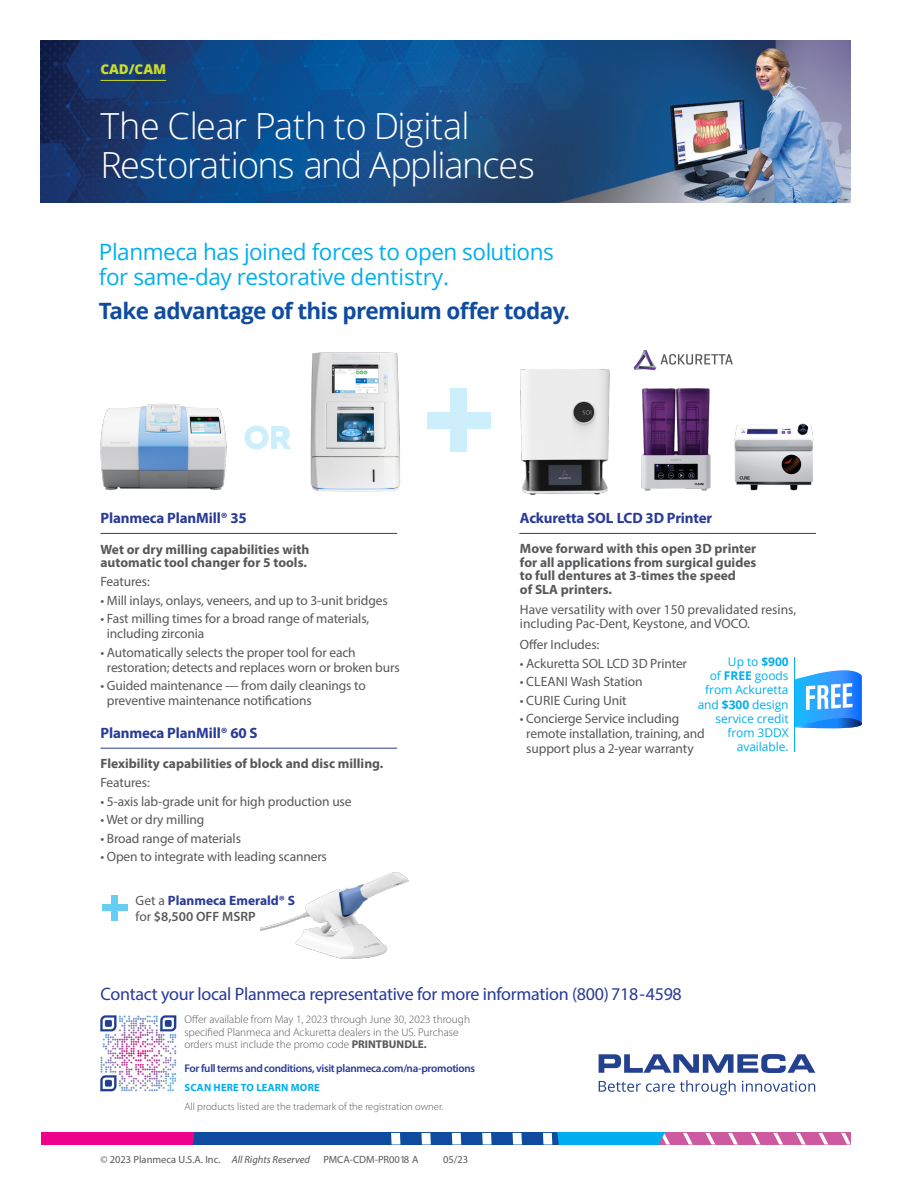
<style>
.page{position:relative;width:918px;height:1188px;background:#fff}
.page>*{position:absolute;margin:0;border:0;box-sizing:border-box;transform-origin:0 0}
.t1{font:300 36px/39px "Open Sans";letter-spacing:-.025em;color:#fff}
.t2{font:22.5px/25.5px "Open Sans";letter-spacing:-.02em;color:#00aeef}
.t3{font:700 22.5px "Open Sans";letter-spacing:-.03em;color:#0f4ca0}
.t4{font:18px "Myriad Pro";letter-spacing:-.015em;color:#293b97}
.t5{font:700 15px "Myriad Pro";letter-spacing:-.01em;color:#293b97}
.t6{font:13.5px/15px "Myriad Pro";letter-spacing:-.01em;color:#57585a}
.t7{font:700 13.5px/13.5px "Myriad Pro";color:#57585a}
.t8{font:700 13.5px/15.8px "Myriad Pro";color:#293b97}
.t9{font:800 13.5px "Open Sans";letter-spacing:-.005em;color:#cddc28}
.t10{font:12px/14.2px "Open Sans";letter-spacing:-.005em;color:#00aeef;text-align:right}
.t11{font:300 11.25px/12.8px "Myriad Pro";color:#57585a}
.t12{font:600 11.1px "Myriad Pro";letter-spacing:-.03em;color:#293b97}
.t13{font:10.5px "Myriad Pro";color:#57585a}
.t14{font:300 10.5px "Myriad Pro";color:#57585a}
.t15{font:700 10.5px "Myriad Pro";letter-spacing:.02em;color:#00aeef}
.s1{font-weight:400;color:#57585a}
.s2{font-weight:600;color:#57585a}
.s3{font-weight:700}
.s4{font-style:italic}
</style>
<div class="page">
<img style="left:40px;top:40px;width:810px;height:162px">
<svg style="left:599px;top:1054px;width:216px;height:19px"></svg>
<svg style="left:599px;top:1080px;width:137px;height:15px"></svg>
<svg style="left:742px;top:1081px;width:73px;height:11px"></svg>
<hr style="left:519px;top:533px;width:297px;height:1px;background:#293b97">
<hr style="left:100px;top:533px;width:297px;height:1px;background:#293b97">
<hr style="left:100px;top:748px;width:297px;height:1px;background:#293b97">
<img style="left:520px;top:369px;width:90px;height:126px">
<img style="left:641px;top:388px;width:70px;height:103px">
<img style="left:734px;top:423px;width:80px;height:68px">
<svg style="left:634px;top:350px;width:99px;height:20px"></svg>
<svg style="left:41px;top:1133px;width:809px;height:11px;background:#7560b0"></svg>
<img style="left:310px;top:352px;width:90px;height:140px">
<svg style="left:795px;top:670px;width:67px;height:62px"></svg>
<hr style="left:794px;top:657px;width:1px;height:95px;background:#00aeef">
<hr style="left:100px;top:80px;width:66px;height:1px;background:#cddc28">
<img style="left:100px;top:403px;width:155px;height:87px">
<div style="left:450px;top:388px;width:17px;height:64px;background:#cdeffb"></div>
<div style="left:427px;top:412px;width:64px;height:17px;background:#cdeffb"></div>
<svg style="left:244px;top:425px;width:47px;height:24px"></svg>
<img style="left:100px;top:1015px;width:77px;height:77px">
<img style="left:260px;top:872px;width:149px;height:87px">
<div style="left:111px;top:895px;width:7px;height:26px;background:#66cef5"></div>
<div style="left:102px;top:904px;width:26px;height:7px;background:#66cef5"></div>
<p class="t9" style="left:100px;top:59px;width:67px">CAD/CAM</p>
<p class="t1" style="left:100px;top:105px;width:436px">The Clear Path to Digital<br>Restorations and Appliances</p>
<p class="t2" style="left:99px;top:238px;width:456px">Planmeca has joined forces to open solutions for same-day restorative dentistry.</p>
<p class="t3" style="left:99px;top:295px;width:472px">Take advantage of this premium offer today.</p>
<p class="t5" style="left:100px;top:508px;width:148px">Planmeca PlanMill® 35</p>
<p class="t7" style="left:100px;top:542px;width:210px">Wet or dry milling capabilities with automatic tool changer for 5 tools.</p>
<p class="t6" style="left:100px;top:574px;width:51px">Features:</p>
<p class="t6" style="left:100px;top:593px;width:289px">• Mill inlays, onlays, veneers, and up to 3‑unit bridges</p>
<p class="t6" style="left:107px;top:611px;width:264px;text-indent:-6px">• Fast milling times for a broad range of materials, including zirconia</p>
<p class="t6" style="left:107px;top:645px;width:294px;text-indent:-6px">• Automatically selects the proper tool for each restoration; detects and replaces worn or broken burs</p>
<p class="t6" style="left:107px;top:678px;width:260px;text-indent:-6px">• Guided maintenance — from daily cleanings to preventive maintenance notifications</p>
<p class="t5" style="left:100px;top:723px;width:159px">Planmeca PlanMill® 60 S</p>
<p class="t7" style="left:100px;top:756px;width:284px">Flexibility capabilities of block and disc milling.</p>
<p class="t6" style="left:100px;top:775px;width:51px">Features:</p>
<p class="t6" style="left:100px;top:793px;width:253px">• 5-axis lab-grade unit for high production use</p>
<p class="t6" style="left:100px;top:812px;width:105px">• Wet or dry milling</p>
<p class="t6" style="left:100px;top:830px;width:142px">• Broad range of materials</p>
<p class="t6" style="left:100px;top:849px;width:228px">• Open to integrate with leading scanners</p>
<p class="t8" style="left:136px;top:892px;width:161px"><span class="s1">Get a</span> Planmeca Emerald® S <span class="s1">for</span> <span class="s2">$8,500 OFF MSRP</span></p>
<p class="t5" style="left:520px;top:508px;width:194px">Ackuretta SOL LCD 3D Printer</p>
<p class="t7" style="left:520px;top:542px;width:238px">Move forward with this open 3D printer for all applications from surgical guides to full dentures at 3-times the speed<br>of SLA printers.</p>
<p class="t6" style="left:520px;top:603px;width:278px;line-height:13.5px">Have versatility with over 150 prevalidated resins, including Pac-Dent, Keystone, and VOCO.</p>
<p class="t6" style="left:520px;top:637px;width:81px">Offer Includes:</p>
<p class="t6" style="left:520px;top:656px;width:169px">• Ackuretta SOL LCD 3D Printer</p>
<p class="t6" style="left:520px;top:674px;width:124px">• CLEANI Wash Station</p>
<p class="t6" style="left:520px;top:693px;width:108px">• CURIE Curing Unit</p>
<p class="t6" style="left:526px;top:711px;width:180px;text-indent:-6px">• Concierge Service including remote installation, training, and support plus a 2-year warranty</p>
<p class="t10" style="left:698px;top:654px;width:92px">Up to <span class="s3">$900<br></span>of <span class="s3">FREE</span> goods from Ackuretta and <span class="s3">$300</span> design service credit from 3DDX available.</p>
<p class="t4" style="left:100px;top:983px;width:583px">Contact your local Planmeca representative for more information (800) 718-4598</p>
<p class="t11" style="left:184px;top:1013px;width:287px">Offer available from May 1, 2023 through June 30, 2023 through specified Planmeca and Ackuretta dealers in the US. Purchase orders must include the promo code <span class="s3">PRINTBUNDLE.</span></p>
<p class="t12" style="left:184px;top:1061px;width:292px">For full terms and conditions, visit planmeca.com/na-promotions</p>
<p class="t15" style="left:185px;top:1080px;width:137px">SCAN HERE TO LEARN MORE</p>
<p class="t14" style="left:184px;top:1101px;width:261px">All products listed are the trademark of the registration owner.</p>
<p class="t13" style="left:100px;top:1153px;width:211px">© 2023 Planmeca U.S.A. Inc. <span class="s4">All Rights Reserved</span></p>
<p class="t13" style="left:323px;top:1153px;width:97px">PMCA-CDM-PR0018 A</p>
<p class="t13" style="left:443px;top:1153px;width:27px">05/23</p>
</div>
